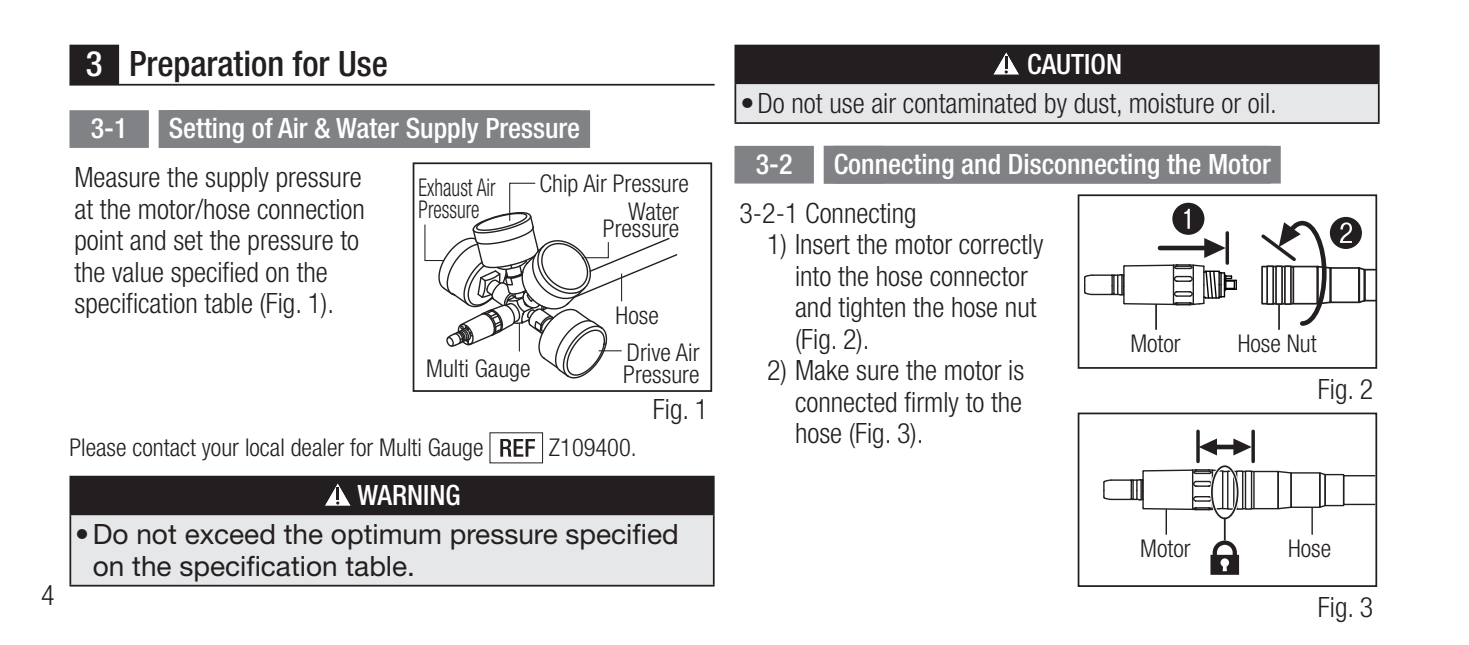
<style>
.page{position:relative;width:1469px;height:645px;background:#fff}
.page>*{position:absolute;margin:0;border:0;box-sizing:border-box;transform-origin:0 0}
.t1{font:500 condensed 35px "Helvetica Neue LT Pro";color:#231f20}
.t2{font:300 condensed 28px/31.5px "Helvetica Neue LT Pro";color:#231f20}
.t3{font:500 condensed 28px "Helvetica Neue LT Pro";color:#fff}
.t4{font:28px/31.5px "Helvetica Neue LT Pro";color:#231f20}
.t5{font:300 condensed 24.5px/17.5px "Helvetica Neue LT Pro";color:#231f20;text-align:right}
.t6{font:300 condensed 24.5px "Helvetica Neue LT Pro";color:#231f20;scale:.8 1}
.s1{color:#fff}
</style>
<div class="page">
<svg style="left:69px;top:45px;width:645px;height:39px"></svg>
<hr style="left:69px;top:84px;width:645px;height:2px;background:#231f20">
<svg style="left:69px;top:110px;width:90px;height:38px;background:#8f9093"></svg>
<div style="left:159px;top:110px;width:431px;height:38px;background:#808285"></div>
<div style="left:412px;top:162px;width:300px;height:230px;border:2px solid #231f20"></div>
<svg style="left:424px;top:182px;width:254px;height:197px"></svg>
<svg style="left:500px;top:439px;width:35px;height:18px"></svg>
<div style="left:70px;top:477px;width:643px;height:37px;background:#231f20"></div>
<div style="left:70px;top:514px;width:643px;height:72px;background:#e6e7e9"></div>
<hr style="left:69px;top:476px;width:645px;height:1px;background:#231f20">
<hr style="left:69px;top:477px;width:2px;height:36px;background:#231f20">
<hr style="left:713px;top:477px;width:1px;height:36px;background:#231f20">
<hr style="left:69px;top:513px;width:645px;height:2px;background:#231f20">
<hr style="left:69px;top:515px;width:2px;height:70px;background:#231f20">
<hr style="left:713px;top:515px;width:1px;height:70px;background:#231f20">
<hr style="left:69px;top:585px;width:645px;height:1px;background:#231f20">
<svg style="left:325px;top:483px;width:26px;height:23px"></svg>
<div style="left:734px;top:146px;width:80px;height:38px;background:#808285"></div>
<div style="left:823px;top:146px;width:457px;height:38px;background:#808285"></div>
<div style="left:735px;top:46px;width:643px;height:37px;background:#231f20"></div>
<div style="left:735px;top:83px;width:643px;height:40px;background:#e6e7e9"></div>
<hr style="left:734px;top:45px;width:645px;height:1px;background:#231f20">
<hr style="left:734px;top:46px;width:2px;height:36px;background:#231f20">
<hr style="left:1377px;top:46px;width:2px;height:36px;background:#231f20">
<hr style="left:734px;top:82px;width:645px;height:2px;background:#231f20">
<hr style="left:734px;top:84px;width:2px;height:38px;background:#231f20">
<hr style="left:1377px;top:84px;width:2px;height:38px;background:#231f20">
<hr style="left:734px;top:122px;width:645px;height:2px;background:#231f20">
<svg style="left:993px;top:52px;width:26px;height:23px"></svg>
<div style="left:1077px;top:194px;width:300px;height:175px;border:2px solid #231f20"></div>
<svg style="left:1155px;top:305px;width:1px;height:25px"></svg>
<hr style="left:1159px;top:246px;width:52px;height:4px;background:#231f20">
<hr style="left:1225px;top:233px;width:3px;height:30px;background:#231f20">
<hr style="left:1124px;top:264px;width:49px;height:3px;background:#231f20">
<hr style="left:1124px;top:303px;width:49px;height:2px;background:#231f20">
<svg style="left:1084px;top:264px;width:41px;height:41px"></svg>
<svg style="left:1171px;top:238px;width:66px;height:68px"></svg>
<div style="left:1172px;top:203px;width:32px;height:32px;background:#231f20;border-radius:50%"></div>
<svg style="left:1184px;top:209px;width:5px;height:20px"></svg>
<svg style="left:1261px;top:218px;width:115px;height:112px"></svg>
<div style="left:1077px;top:413px;width:300px;height:174px;border:2px solid #231f20"></div>
<hr style="left:1209px;top:445px;width:32px;height:4px;background:#231f20">
<svg style="left:1199px;top:438px;width:17px;height:17px"></svg>
<svg style="left:1233px;top:438px;width:18px;height:17px"></svg>
<hr style="left:1196px;top:431px;width:3px;height:30px;background:#231f20">
<hr style="left:1251px;top:431px;width:3px;height:30px;background:#231f20">
<hr style="left:1143px;top:469px;width:49px;height:2px;background:#231f20">
<hr style="left:1143px;top:508px;width:49px;height:2px;background:#231f20">
<svg style="left:1103px;top:469px;width:42px;height:41px"></svg>
<div style="left:1324px;top:474px;width:20px;height:32px;border:1px solid #231f20"></div>
<div style="left:1342px;top:475px;width:33px;height:30px;border:1px solid #231f20"></div>
<svg style="left:1165px;top:509px;width:1px;height:26px"></svg>
<svg style="left:1191px;top:469px;width:152px;height:106px"></svg>
<div style="left:1210px;top:464px;width:29px;height:56px;border:4px solid #fff;border-radius:50%"></div>
<div style="left:1211px;top:465px;width:27px;height:54px;border:2px solid #231f20;border-radius:50%"></div>
<hr style="left:1223px;top:518px;width:2px;height:22px;background:#231f20">
<p class="t2" style="left:41px;top:580px;width:15px">4</p>
<p class="t1" style="left:86px;top:43px;width:303px"><span class="s1">3</span> Preparation for Use</p>
<p class="t3" style="left:91px;top:112px;width:38px">3-1</p>
<p class="t3" style="left:169px;top:112px;width:413px">Setting of Air &amp; Water Supply Pressure</p>
<p class="t2" style="left:74px;top:162px;width:292px">Measure the supply pressure at the motor/hose connection point and set the pressure to the value specified on the specification table (Fig. 1).</p>
<p class="t6" style="left:418px;top:173px;width:98px">Exhaust Air</p>
<p class="t5" style="left:539px;top:175px;width:151px">Chip Air Pressure</p>
<p class="t6" style="left:418px;top:195px;width:78px">Pressure</p>
<p class="t5" style="left:603px;top:202px;width:78px">Water<br>Pressure</p>
<p class="t5" style="left:627px;top:297px;width:74px;line-height:36.8px;text-align:left;text-indent:-11px">Hose<br>Drive Air</p>
<p class="t5" style="left:623px;top:365px;width:78px">Pressure</p>
<p class="t5" style="left:426px;top:359px;width:106px">Multi Gauge</p>
<p class="t2" style="left:653px;top:394px;width:57px">Fig. 1</p>
<p class="t5" style="left:69px;top:438px;width:415px">Please contact your local dealer for Multi Gauge</p>
<p class="t5" style="left:549px;top:438px;width:89px">Z109400.</p>
<p class="t3" style="left:357px;top:478px;width:104px">WARNING</p>
<p class="t4" style="left:93px;top:518px;width:587px;text-indent:-18px">•Do not exceed the optimum pressure specified on the specification table.</p>
<p class="t3" style="left:1027px;top:47px;width:96px">CAUTION</p>
<p class="t2" style="left:740px;top:87px;width:538px">•Do not use air contaminated by dust, moisture or oil.</p>
<p class="t3" style="left:755px;top:147px;width:38px">3-2</p>
<p class="t3" style="left:833px;top:147px;width:438px">Connecting and Disconnecting the Motor</p>
<p class="t2" style="left:739px;top:197px;width:179px">3-2-1 Connecting</p>
<p class="t2" style="left:795px;top:229px;width:250px;text-indent:-28px">1) Insert the motor correctly into the hose connector and tighten the hose nut (Fig. 2).</p>
<p class="t2" style="left:795px;top:355px;width:231px;text-align:justify;text-indent:-28px">2) Make sure the motor is connected firmly to the hose (Fig. 3).</p>
<p class="t5" style="left:1130px;top:334px;width:52px">Motor</p>
<p class="t5" style="left:1237px;top:334px;width:80px">Hose Nut</p>
<p class="t2" style="left:1317px;top:373px;width:57px">Fig. 2</p>
<p class="t5" style="left:1140px;top:540px;width:52px">Motor</p>
<p class="t5" style="left:1288px;top:540px;width:45px">Hose</p>
<p class="t2" style="left:1317px;top:591px;width:57px">Fig. 3</p>
</div>
